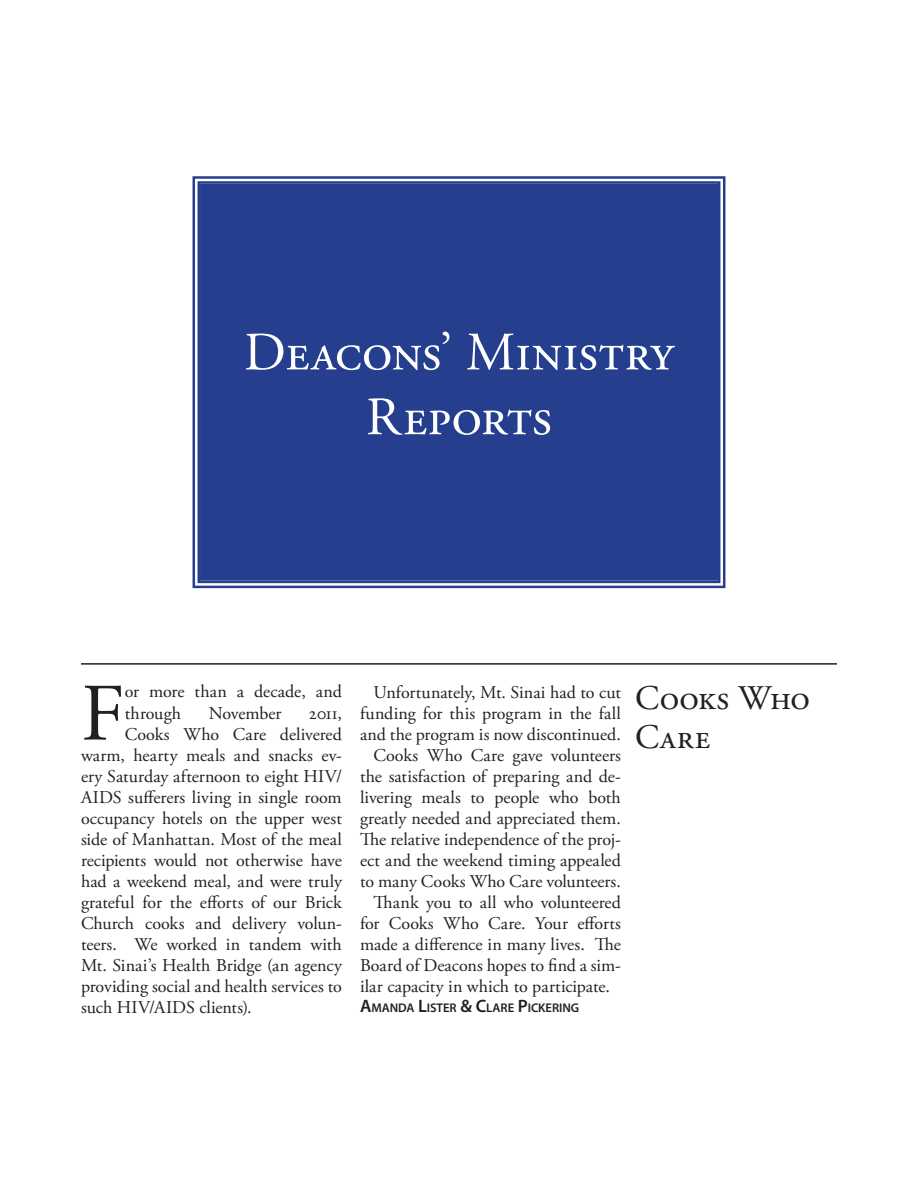
<style>
.page{position:relative;width:918px;height:1188px;background:#fff}
.page>*{position:absolute;margin:0;border:0;box-sizing:border-box;transform-origin:0 0}
.t1{font:81.3px "Adobe Garamond Pro";color:#231f20}
.t2{font:54px/64.8px "Adobe Garamond Pro";color:#fff;text-align:center}
.t3{font:34.5px/39px "Adobe Garamond Pro";letter-spacing:.01em;color:#231f20}
.t4{font:18px/21px "Adobe Garamond Pro";color:#231f20}
.t5{font:600 12.6px "Myriad Pro";letter-spacing:-.005em;color:#231f20}
.s1{font-size:18px}
</style>
<div class="page">
<div style="left:192px;top:176px;width:534px;height:413px;background:#253f8e"></div>
<div style="left:198px;top:181px;width:522px;height:402px;border:2px solid #253f8e"></div>
<hr style="left:81px;top:663px;width:756px;height:2px;background:#231f20">
<h2 class="t2" style="left:244px;top:322px;width:432px">Deacons’ Ministry<br>Reports</h2>
<h1 class="t1" style="left:81px;top:665px;width:45px">F</h1>
<p class="t4" style="left:125px;top:682px;width:219px">or more than a decade, and through</p>
<p class="t4" style="left:209px;top:703px;width:74px">November</p>
<p class="t4" style="left:309px;top:703px;width:34px">2011,</p>
<p class="t4" style="left:125px;top:724px;width:219px">Cooks Who Care delivered</p>
<p class="t4" style="left:81px;top:745px;width:263px">warm, hearty meals and snacks ev-</p>
<p class="t4" style="left:81px;top:766px;width:262px">ery Saturday afternoon to eight HIV/</p>
<p class="t4" style="left:81px;top:787px;width:262px">AIDS sufferers living in single room</p>
<p class="t4" style="left:81px;top:808px;width:262px">occupancy hotels on the upper west</p>
<p class="t4" style="left:81px;top:829px;width:262px">side of Manhattan. Most of the meal</p>
<p class="t4" style="left:81px;top:850px;width:262px">recipients would not otherwise have</p>
<p class="t4" style="left:81px;top:871px;width:262px">had a weekend meal, and were truly</p>
<p class="t4" style="left:81px;top:892px;width:263px">grateful for the efforts of our Brick</p>
<p class="t4" style="left:81px;top:913px;width:262px">Church cooks and delivery volun-</p>
<p class="t4" style="left:81px;top:934px;width:262px">teers. We worked in tandem with</p>
<p class="t4" style="left:81px;top:955px;width:262px">Mt. Sinai’s Health Bridge (an agency</p>
<p class="t4" style="left:81px;top:976px;width:262px">providing social and health services to</p>
<p class="t4" style="left:81px;top:997px;width:172px">such HIV/AIDS clients).</p>
<p class="t4" style="left:374px;top:682px;width:249px">Unfortunately, Mt. Sinai had to cut</p>
<p class="t4" style="left:360px;top:703px;width:262px">funding for this program in the fall</p>
<p class="t4" style="left:360px;top:724px;width:262px">and the program is now discontinued.</p>
<p class="t4" style="left:374px;top:745px;width:249px">Cooks Who Care gave volunteers</p>
<p class="t4" style="left:360px;top:766px;width:262px">the satisfaction of preparing and de-</p>
<p class="t4" style="left:360px;top:787px;width:262px">livering meals to people who both</p>
<p class="t4" style="left:360px;top:808px;width:262px">greatly needed and appreciated them.</p>
<p class="t4" style="left:360px;top:829px;width:262px">The relative independence of the proj-</p>
<p class="t4" style="left:360px;top:850px;width:262px">ect and the weekend timing appealed</p>
<p class="t4" style="left:360px;top:871px;width:262px">to many Cooks Who Care volunteers.</p>
<p class="t4" style="left:374px;top:892px;width:249px">Thank you to all who volunteered</p>
<p class="t4" style="left:360px;top:913px;width:262px">for Cooks Who Care. Your efforts</p>
<p class="t4" style="left:360px;top:934px;width:262px">made a difference in many lives. The</p>
<p class="t4" style="left:360px;top:955px;width:262px">Board of Deacons hopes to find a sim-</p>
<p class="t4" style="left:360px;top:976px;width:251px">ilar capacity in which to participate.</p>
<p class="t5" style="left:360px;top:1000px;width:221px"><span class="s1">A</span>MANDA <span class="s1">L</span>ISTER <span class="s1">&amp; C</span>LARE <span class="s1">P</span>ICKERING</p>
<h3 class="t3" style="left:635px;top:680px;width:176px">Cooks Who<br>Care</h3>
</div>
